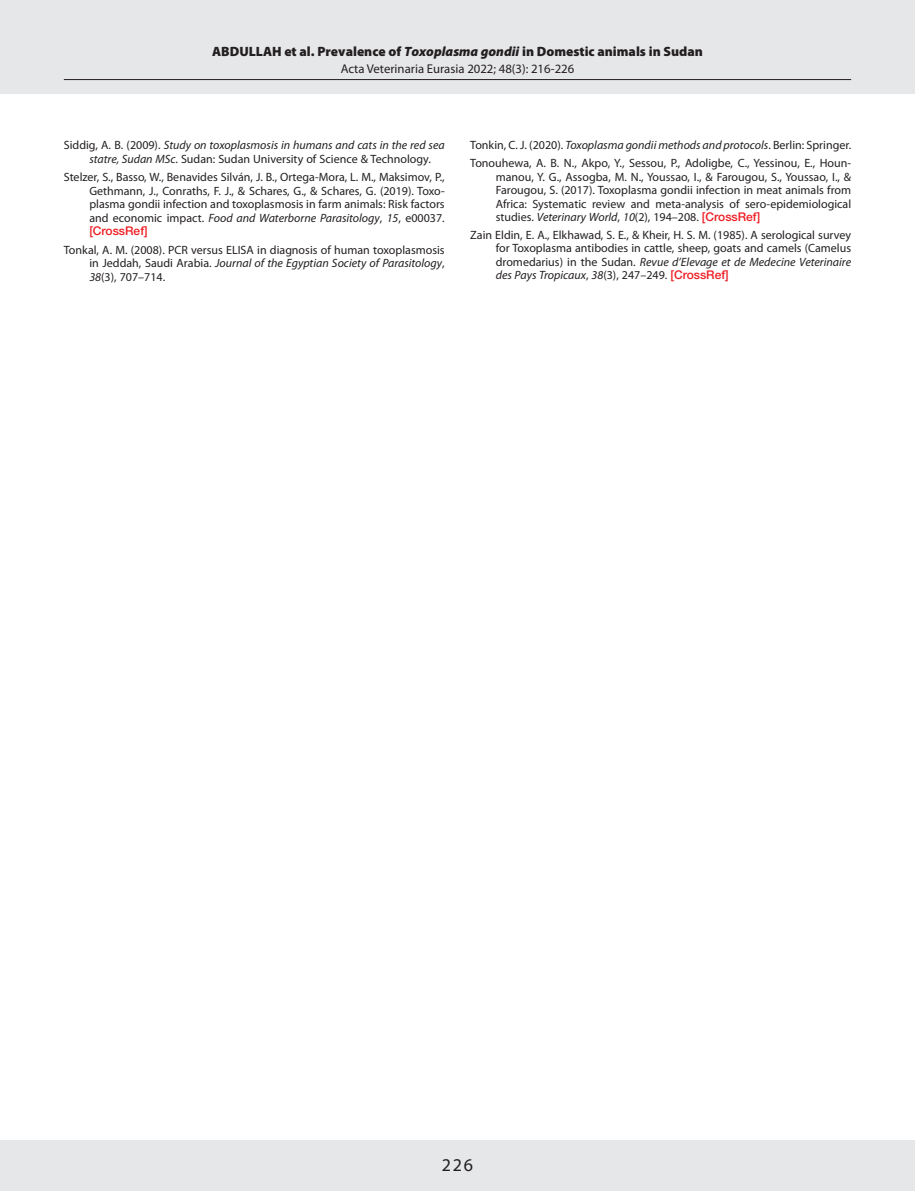
<style>
.page{position:relative;width:915px;height:1191px;background:#fff}
.page>*{position:absolute;margin:0;border:0;box-sizing:border-box;transform-origin:0 0}
.t1{font:18px "Myriad Pro";color:#231f20}
.t2{font:900 13.5px "Myriad Pro";color:#231f20}
.t3{font:12.75px "Myriad Pro";color:#231f20}
.t4{font:12px/13.5px "Myriad Pro";color:#231f20;text-align:justify}
.t5{font:500 12px "Helvetica Neue LT Std";color:#ee1d23}
.s1{font-style:italic}
.s2{font-family:"Helvetica Neue LT Std";font-weight:500;color:#ee1d23}
</style>
<div class="page">
<div style="left:0;top:1140px;width:914px;height:51px;background:#e6e7e9"></div>
<hr style="left:914px;top:1140px;width:1px;height:51px;background:#e6e7e9">
<div style="left:0;top:0;width:914px;height:94px;background:#e6e7e9"></div>
<hr style="left:914px;top:0;width:1px;height:94px;background:#e6e7e9">
<hr style="left:64px;top:79px;width:786px;height:1px;background:#231f20">
<p class="t2" style="left:212px;top:44px;width:492px">ABDULLAH et al. Prevalence of <span class="s1">Toxoplasma gondii</span> in Domestic animals in Sudan</p>
<p class="t3" style="left:340px;top:61px;width:235px">Acta Veterinaria Eurasia 2022; 48(3): 216-226</p>
<p class="t4" style="left:89px;top:138px;width:357px;text-indent:-26px">Siddig, A. B. (2009). <span class="s1">Study on toxoplasmosis in humans and cats in the red sea statre, Sudan MSc</span>. Sudan: Sudan University of Science &amp; Technology.</p>
<p class="t4" style="left:89px;top:170px;width:357px;text-indent:-26px">Stelzer, S., Basso, W., Benavides Silván, J. B., Ortega-Mora, L. M., Maksimov, P., Gethmann, J., Conraths, F. J., &amp; Schares, G., &amp; Schares, G. (2019). Toxo&shy;plasma gondii infection and toxoplasmosis in farm animals: Risk factors and economic impact. <span class="s1">Food and Waterborne Parasitology</span>, <span class="s1">15</span>, e00037.</p>
<p class="t5" style="left:89px;top:224px;width:60px">[CrossRef]</p>
<p class="t4" style="left:89px;top:243px;width:357px;text-indent:-26px">Tonkal, A. M. (2008). PCR versus ELISA in diagnosis of human toxoplasmosis in Jeddah, Saudi Arabia. <span class="s1">Journal of the Egyptian Society of Parasitology</span>, <span class="s1">38</span>(3), 707–714.</p>
<p class="t4" style="left:470px;top:136px;width:382px;line-height:17.7px">Tonkin, C. J. (2020). <span class="s1">Toxoplasma gondii methods and protocols</span>. Berlin: Springer.<br>Tonouhewa, A. B. N., Akpo, Y., Sessou, P., Adoligbe, C., Yessinou, E., Houn-</p>
<p class="t4" style="left:495px;top:170px;width:357px">manou, Y. G., Assogba, M. N., Youssao, I., &amp; Farougou, S., Youssao, I., &amp; Farougou, S. (2017). Toxoplasma gondii infection in meat animals from Africa: Systematic review and meta-analysis of sero-epidemiological studies. <span class="s1">Veterinary World</span>, <span class="s1">10</span>(2), 194–208. <span class="s2">[CrossRef]</span></p>
<p class="t4" style="left:495px;top:228px;width:357px;text-indent:-26px">Zain Eldin, E. A., Elkhawad, S. E., &amp; Kheir, H. S. M. (1985). A serological survey for Toxoplasma antibodies in cattle, sheep, goats and camels (Camelus dromedarius) in the Sudan. <span class="s1">Revue d’Elevage et de Medecine Veterinaire des Pays Tropicaux</span>, <span class="s1">38</span>(3), 247–249. <span class="s2">[CrossRef]</span></p>
<h1 class="t1" style="left:441px;top:1153px;width:33px">226</h1>
</div>
